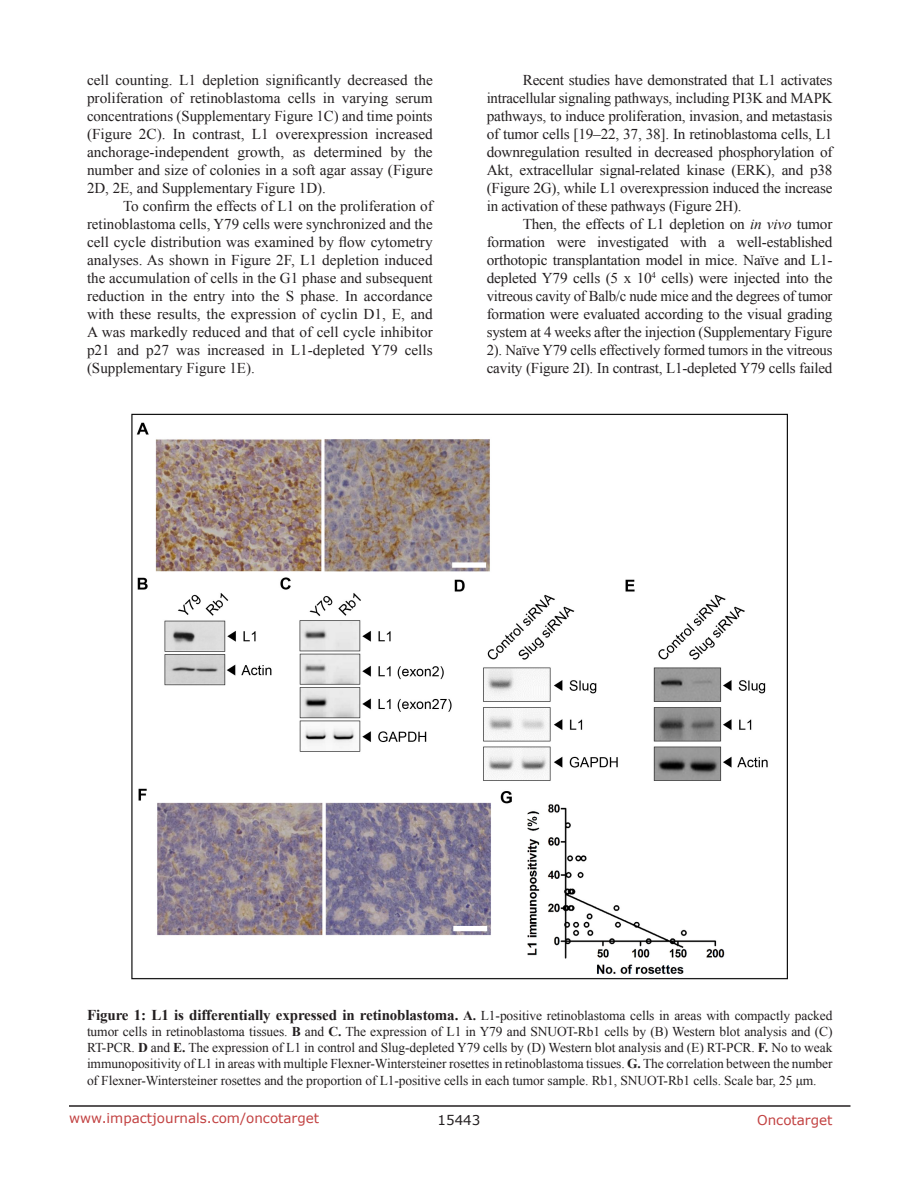
<style>
.page{position:relative;width:918px;height:1188px;background:#fff}
.page>*{position:absolute;margin:0;border:0;box-sizing:border-box;transform-origin:0 0}
.BodyText{font:15px/18px "Times New Roman";letter-spacing:-.01em;color:#231f20;text-align:justify}
.figuretext{font:13.5px/16.2px "Times New Roman";letter-spacing:-.01em;color:#231f20;text-align:justify}
.t1{font:13.5px "Verdana";color:#c24141}
.t2{font:13.5px "Verdana";color:#231f20}
.s1{font-style:italic}
.s2{font-weight:700;font-size:15px}
.s3{font-weight:700}
</style>
<div class="page">
<hr style="left:69px;top:1105px;width:781px;height:2px;background:#231f20">
<img style="left:131px;top:413px;width:657px;height:567px">
<p class="BodyText" style="left:87px;top:71px;width:347px">cell counting. L1 depletion significantly decreased the proliferation of retinoblastoma cells in varying serum concentrations (Supplementary Figure 1C) and time points (Figure 2C). In contrast, L1 overexpression increased anchorage-independent growth, as determined by the number and size of colonies in a soft agar assay (Figure 2D, 2E, and Supplementary Figure 1D).</p>
<p class="BodyText" style="left:87px;top:197px;width:347px;text-indent:36px">To confirm the effects of L1 on the proliferation of retinoblastoma cells, Y79 cells were synchronized and the cell cycle distribution was examined by flow cytometry analyses. As shown in Figure 2F, L1 depletion induced the accumulation of cells in the G1 phase and subsequent reduction in the entry into the S phase. In accordance with these results, the expression of cyclin D1, E, and A was markedly reduced and that of cell cycle inhibitor p21 and p27 was increased in L1-depleted Y79 cells (Supplementary Figure 1E).</p>
<p class="BodyText" style="left:487px;top:71px;width:347px;text-indent:36px">Recent studies have demonstrated that L1 activates intracellular signaling pathways, including PI3K and MAPK pathways, to induce proliferation, invasion, and metastasis of tumor cells [19–22, 37, 38]. In retinoblastoma cells, L1 downregulation resulted in decreased phosphorylation of Akt, extracellular signal-related kinase (ERK), and p38 (Figure 2G), while L1 overexpression induced the increase in activation of these pathways (Figure 2H).</p>
<p class="BodyText" style="left:487px;top:215px;width:347px;text-indent:36px">Then, the effects of L1 depletion on <span class="s1">in vivo</span> tumor formation were investigated with a well-established orthotopic transplantation model in mice. Naïve and L1- depleted Y79 cells (5 x 10<sup>4</sup> cells) were injected into the vitreous cavity of Balb/c nude mice and the degrees of tumor formation were evaluated according to the visual grading system at 4 weeks after the injection (Supplementary Figure 2). Naïve Y79 cells effectively formed tumors in the vitreous cavity (Figure 2I). In contrast, L1-depleted Y79 cells failed</p>
<p class="figuretext" style="left:87px;top:1007px;width:747px"><span class="s2">Figure 1: L1 is differentially expressed in retinoblastoma.</span> <span class="s3">A.</span> L1-positive retinoblastoma cells in areas with compactly packed tumor cells in retinoblastoma tissues. <span class="s3">B</span> and <span class="s3">C.</span> The expression of L1 in Y79 and SNUOT-Rb1 cells by (B) Western blot analysis and (C)<br>RT-PCR. <span class="s3">D</span> and <span class="s3">E.</span> The expression of L1 in control and Slug-depleted Y79 cells by (D) Western blot analysis and (E) RT-PCR. <span class="s3">F.</span> No to weak immunopositivity of L1 in areas with multiple Flexner-Wintersteiner rosettes in retinoblastoma tissues. <span class="s3">G.</span> The correlation between the number of Flexner-Wintersteiner rosettes and the proportion of L1-positive cells in each tumor sample. Rb1, SNUOT-Rb1 cells. Scale bar, 25 μm.</p>
<p class="t1" style="left:69px;top:1109px;width:252px">www.impactjournals.com/oncotarget</p>
<p class="t2" style="left:438px;top:1111px;width:44px">15443</p>
<p class="t1" style="left:757px;top:1111px;width:77px">Oncotarget</p>
</div>
